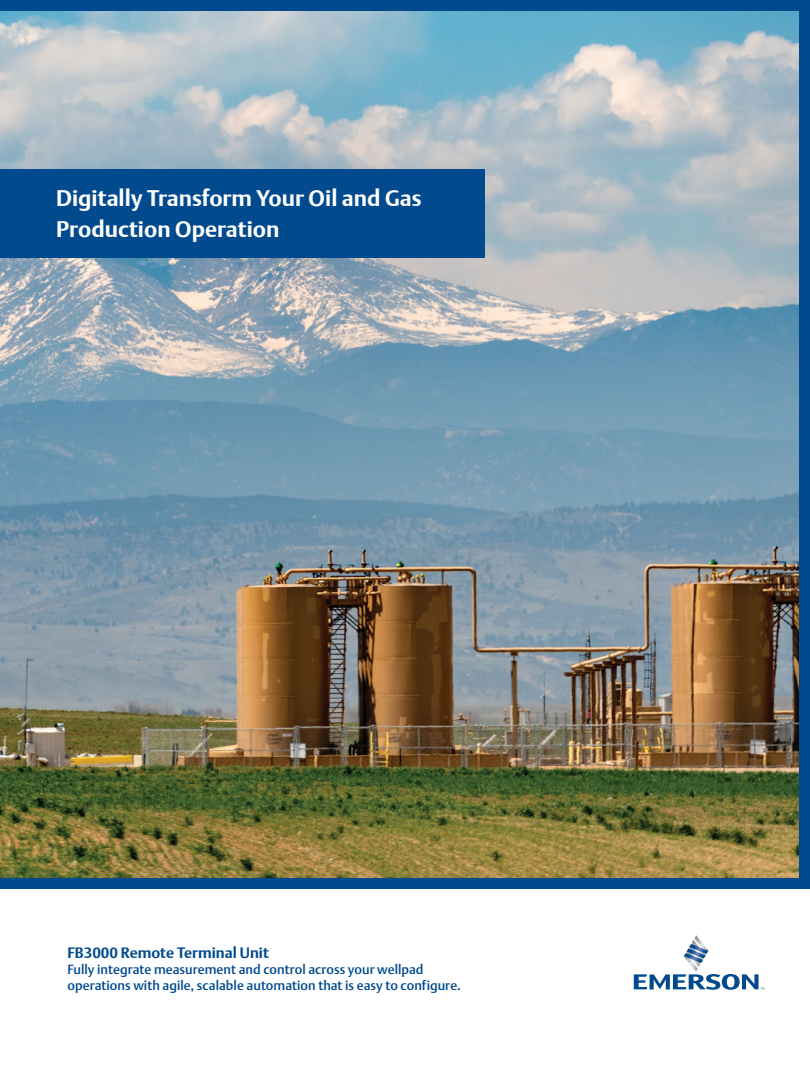
<style>
.page{position:relative;width:810px;height:1080px;background:#fff}
.page>*{position:absolute;margin:0;border:0;box-sizing:border-box;transform-origin:0 0}
.t1{font:700 22.5px/31.2px "DTL Argo T";color:#fff}
.t2{font:700 15px "DTL Argo T";color:#004a8d}
.t3{font:500 13.12px/15.8px "DTL Argo T";color:#004a8d}
</style>
<div class="page">
<div style="left:0;top:0;width:810px;height:889px;background:#004a8d"></div>
<img style="left:0;top:11px;width:799px;height:866px">
<div style="left:0;top:169px;width:485px;height:88px;background:#004a8d"></div>
<svg style="left:634px;top:935px;width:130px;height:55px"></svg>
<h1 class="t1" style="left:56px;top:182px;width:367px">Digitally Transform Your Oil and Gas<br>Production Operation</h1>
<p class="t2" style="left:68px;top:944px;width:203px">FB3000 Remote Terminal Unit</p>
<p class="t3" style="left:68px;top:961px;width:395px">Fully integrate measurement and control across your wellpad operations with agile, scalable automation that is easy to configure.</p>
</div>
